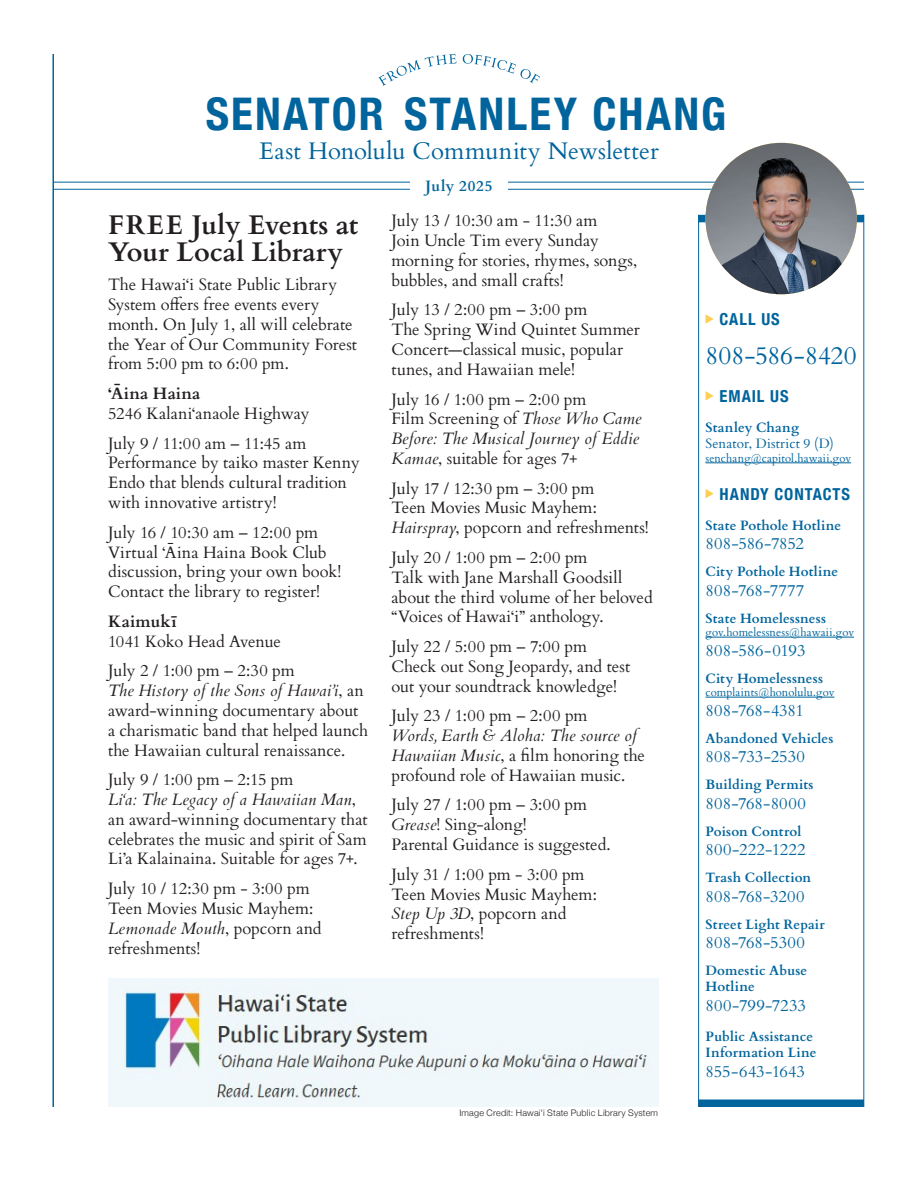
<style>
.page{position:relative;width:918px;height:1188px;background:#fff}
.page>*{position:absolute;margin:0;border:0;box-sizing:border-box;transform-origin:0 0}
.t1{font:700 condensed 45px "Helvetica Neue";letter-spacing:.045em;color:#01649c}
.t2{font:700 27px/27px "Cardo";letter-spacing:-.005em;color:#231f20}
.t3{font:25.2px "Cardo";letter-spacing:-.005em;color:#01649c}
.t4{font:24px "Cardo";color:#01649c}
.t5{font:16.5px/19.8px "Cardo";color:#231f20}
.t6{font:16.5px "Cardo";letter-spacing:.01em;color:#01649c}
.t7{font:700 condensed 16.5px "Helvetica Neue";letter-spacing:.055em;color:#01649c}
.t8{font:16.5px "Cardo";letter-spacing:-.01em;color:#01649c}
.t9{font:16.5px "Cardo";letter-spacing:-.015em;color:#01649c}
.t10{font:700 15px "Cardo";letter-spacing:.045em;color:#01649c}
.t11{font:700 13.5px/16.2px "Cardo";letter-spacing:.01em;color:#01649c}
.t12{font:13.5px "Cardo";letter-spacing:.02em;color:#01649c}
.t13{font:11.25px "Cardo";letter-spacing:.01em;color:#01649c}
.t14{font:300 9px "Helvetica Neue";letter-spacing:.025em;color:#231f20}
.s1{font-weight:700}
.s2{font-style:italic}
</style>
<div class="page">
<hr style="left:52px;top:54px;width:2px;height:1053px;background:#01649c">
<hr style="left:54px;top:182px;width:810px;height:1px;background:#01649c">
<hr style="left:54px;top:189px;width:810px;height:1px;background:#01649c">
<div style="left:698px;top:215px;width:166px;height:7px;background:#01649c"></div>
<img style="left:705px;top:143px;width:152px;height:151px;border-radius:76px">
<div style="left:410px;top:167px;width:98px;height:37px;background:#fff"></div>
<div style="left:698px;top:1100px;width:166px;height:7px;background:#01649c"></div>
<hr style="left:706px;top:463px;width:145px;height:1px;background:#01649c">
<hr style="left:706px;top:637px;width:148px;height:1px;background:#01649c">
<hr style="left:706px;top:697px;width:128px;height:1px;background:#01649c">
<svg style="left:706px;top:314px;width:8px;height:10px"></svg>
<svg style="left:706px;top:391px;width:8px;height:10px"></svg>
<svg style="left:706px;top:489px;width:8px;height:9px"></svg>
<hr style="left:864px;top:215px;width:1px;height:892px;background:#01649c">
<hr style="left:698px;top:215px;width:1px;height:892px;background:#01649c">
<img style="left:108px;top:978px;width:550px;height:129px">
<svg style="left:378px;top:54px;width:78px;height:32px"></svg>
<svg style="left:463px;top:54px;width:77px;height:29px"></svg>
<p class="t1" style="left:206px;top:77px;width:522px">SENATOR STANLEY CHANG</p>
<p class="t4" style="left:259px;top:132px;width:401px">East Honolulu Community Newsletter</p>
<p class="t10" style="left:426px;top:174px;width:68px">July 2025</p>
<p class="t2" style="left:108px;top:209px;width:252px">FREE July Events at<br>Your Local Library</p>
<p class="t5" style="left:108px;top:274px;width:251px">The Hawai‘i State Public Library<br>System offers free events every month. On July 1, all will celebrate the Year of Our Community Forest from 5:00 pm to 6:00 pm.</p>
<p class="t5" style="left:108px;top:383px;width:203px"><span class="s1">‘Āina Haina<br></span>5246 Kalani‘anaole Highway</p>
<p class="t5" style="left:108px;top:432px;width:253px">July 9 / 11:00 am – 11:45 am<br>Performance by taiko master Kenny<br>Endo that blends cultural tradition with innovative artistry!</p>
<p class="t5" style="left:108px;top:521px;width:235px">July 16 / 10:30 am – 12:00 pm<br>Virtual ‘Āina Haina Book Club discussion, bring your own book!<br>Contact the library to register!</p>
<p class="t5" style="left:108px;top:611px;width:175px"><span class="s1">Kaimukī<br></span>1041 Koko Head Avenue</p>
<p class="t5" style="left:108px;top:660px;width:262px">July 2 / 1:00 pm – 2:30 pm<br><span class="s2">The History of the Sons of Hawai’i</span>, an award-winning documentary about a charismatic band that helped launch the Hawaiian cultural renaissance.</p>
<p class="t5" style="left:108px;top:769px;width:261px">July 9 / 1:00 pm – 2:15 pm<br><span class="s2">Li‘a: The Legacy of a Hawaiian Man</span>, an award-winning documentary that celebrates the music and spirit of Sam Li’a Kalainaina. Suitable for ages 7+.</p>
<p class="t5" style="left:108px;top:878px;width:215px">July 10 / 12:30 pm - 3:00 pm<br>Teen Movies Music Mayhem:<br><span class="s2">Lemonade Mouth</span>, popcorn and refreshments!</p>
<p class="t5" style="left:392px;top:210px;width:247px">July 13 / 10:30 am - 11:30 am<br>Join Uncle Tim every Sunday morning for stories, rhymes, songs, bubbles, and small crafts!</p>
<p class="t5" style="left:392px;top:299px;width:250px">July 13 / 2:00 pm – 3:00 pm<br>The Spring Wind Quintet Summer<br>Concert—classical music, popular tunes, and Hawaiian mele!</p>
<p class="t5" style="left:392px;top:388px;width:252px">July 16 / 1:00 pm – 2:00 pm<br>Film Screening of <span class="s2">Those Who Came<br>Before: The Musical Journey of Eddie<br>Kamae</span>, suitable for ages 7+</p>
<p class="t5" style="left:392px;top:477px;width:259px">July 17 / 12:30 pm – 3:00 pm<br>Teen Movies Music Mayhem:<br><span class="s2">Hairspray</span>, popcorn and refreshments!</p>
<p class="t5" style="left:392px;top:547px;width:263px">July 20 / 1:00 pm – 2:00 pm<br>Talk with Jane Marshall Goodsill about the third volume of her beloved “Voices of Hawai‘i” anthology.</p>
<p class="t5" style="left:392px;top:636px;width:240px">July 22 / 5:00 pm – 7:00 pm<br>Check out Song Jeopardy, and test out your soundtrack knowledge!</p>
<p class="t5" style="left:392px;top:705px;width:255px">July 23 / 1:00 pm – 2:00 pm<br><span class="s2">Words, Earth &amp; Aloha: The source of<br>Hawaiian Music</span>, a film honoring the profound role of Hawaiian music.</p>
<p class="t5" style="left:392px;top:794px;width:221px">July 27 / 1:00 pm – 3:00 pm<br><span class="s2">Grease</span>! Sing-along!<br>Parental Guidance is suggested.</p>
<p class="t5" style="left:392px;top:863px;width:207px">July 31 / 1:00 pm - 3:00 pm<br>Teen Movies Music Mayhem:<br><span class="s2">Step Up 3D</span>, popcorn and refreshments!</p>
<p class="t14" style="left:459px;top:1105px;width:200px">Image Credit: Hawai'i State Public Library System</p>
<p class="t7" style="left:720px;top:306px;width:62px">CALL US</p>
<p class="t3" style="left:706px;top:335px;width:153px">808-586-8420</p>
<p class="t7" style="left:720px;top:382px;width:70px">EMAIL US</p>
<p class="t11" style="left:706px;top:418px;width:95px">Stanley Chang</p>
<p class="t12" style="left:706px;top:433px;width:130px">Senator, District 9 (D)</p>
<p class="t13" style="left:706px;top:449px;width:147px">senchang@capitol.hawaii.gov</p>
<p class="t7" style="left:720px;top:480px;width:132px">HANDY CONTACTS</p>
<p class="t11" style="left:706px;top:516px;width:137px">State Pothole Hotline</p>
<p class="t8" style="left:706px;top:530px;width:100px">808-586-7852</p>
<p class="t11" style="left:706px;top:563px;width:134px">City Pothole Hotline</p>
<p class="t6" style="left:706px;top:577px;width:100px">808-768-7777</p>
<p class="t11" style="left:706px;top:609px;width:122px">State Homelessness</p>
<p class="t13" style="left:706px;top:623px;width:150px">gov.homelessness@hawaii.gov</p>
<p class="t6" style="left:706px;top:637px;width:102px">808-586-0193</p>
<p class="t11" style="left:706px;top:669px;width:119px">City Homelessness</p>
<p class="t13" style="left:706px;top:683px;width:130px">complaints@honolulu.gov</p>
<p class="t6" style="left:706px;top:697px;width:100px">808-768-4381</p>
<p class="t11" style="left:706px;top:729px;width:129px">Abandoned Vehicles</p>
<p class="t6" style="left:706px;top:743px;width:101px">808-733-2530</p>
<p class="t11" style="left:706px;top:776px;width:110px">Building Permits</p>
<p class="t6" style="left:706px;top:790px;width:102px">808-768-8000</p>
<p class="t11" style="left:706px;top:822px;width:97px">Poison Control</p>
<p class="t6" style="left:706px;top:836px;width:102px">800-222-1222</p>
<p class="t11" style="left:706px;top:869px;width:107px">Trash Collection</p>
<p class="t6" style="left:706px;top:883px;width:101px">808-768-3200</p>
<p class="t11" style="left:706px;top:915px;width:121px">Street Light Repair</p>
<p class="t6" style="left:706px;top:929px;width:101px">808-768-5300</p>
<p class="t11" style="left:706px;top:962px;width:103px">Domestic Abuse<br>Hotline</p>
<p class="t6" style="left:706px;top:992px;width:102px">800-799-7233</p>
<p class="t11" style="left:706px;top:1027px;width:112px">Public Assistance<br>Information Line</p>
<p class="t9" style="left:706px;top:1058px;width:101px">855-643-1643</p>
</div>
